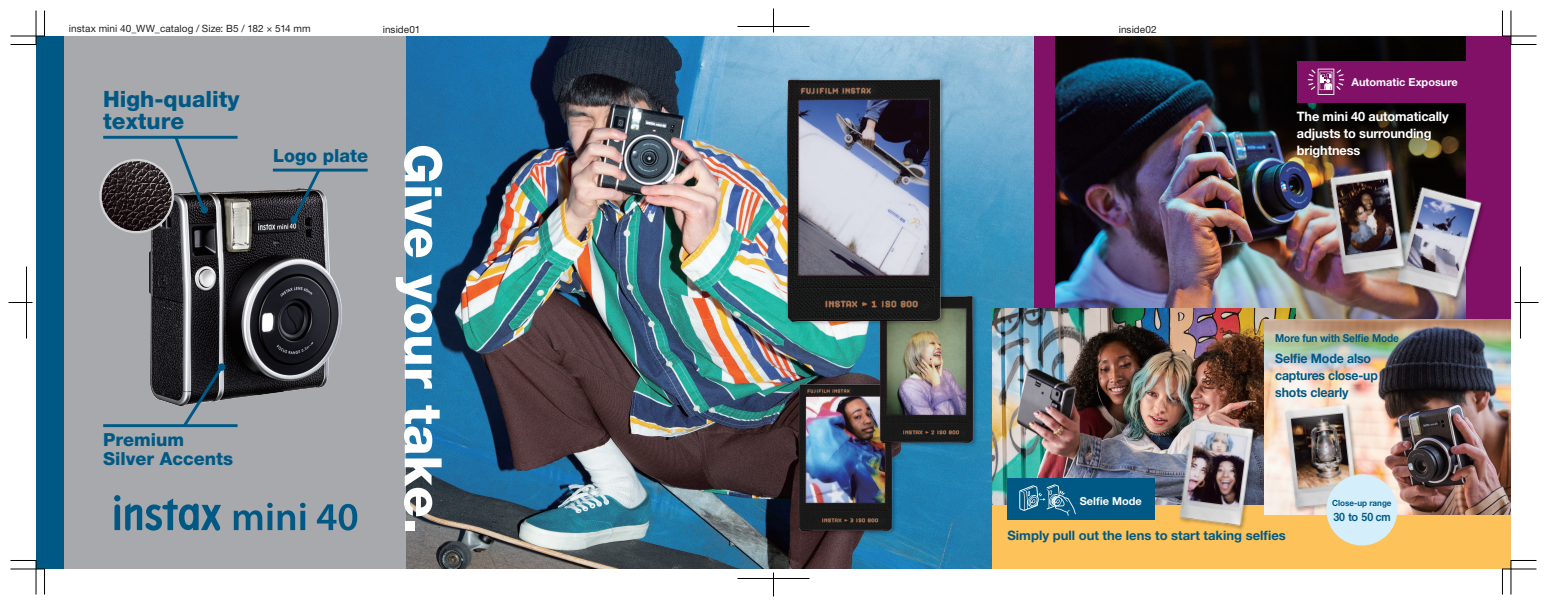
<style>
.page{position:relative;width:1547px;height:605px;background:#fff}
.page>*{position:absolute;margin:0;border:0;box-sizing:border-box;transform-origin:0 0}
.t1{font:800 51.6px "Helvetica Neue LT Std";color:#fff}
.t2{font:800 22.5px/22px "Helvetica Neue LT Std";color:#005984}
.t3{font:800 18px/18.5px "Helvetica Neue LT Std";color:#005984}
.t4{font:700 13px/17px "Helvetica Neue LT Std";letter-spacing:-.01em;color:#fff}
.t5{font:700 13px/17px "Helvetica Neue LT Std";letter-spacing:-.01em;color:#005984;scale:.95 1}
.t6{font:700 13px "Helvetica Neue LT Std";letter-spacing:-.01em;color:#005984}
.t7{font:11.1px "Midashi Go Pr 6 MB31";letter-spacing:-.01em;color:#005984;scale:.95 1}
.t8{font:700 11px "Helvetica Neue LT Std";color:#fff}
.t9{font:700 11px "Helvetica Neue LT Std";letter-spacing:-.01em;color:#005984;scale:.92 1}
.t10{font:10px "Helvetica Neue LT Std";letter-spacing:.005em;color:#231f20}
.t11{font:700 8.5px "Helvetica Neue LT Std";color:#005984;scale:.95 1}
</style>
<div class="page">
<img style="left:405px;top:36px;width:629px;height:533px">
<img style="left:795px;top:382px;width:103px;height:154px">
<img style="left:797px;top:382px;width:96px;height:150px">
<div style="left:992px;top:496px;width:518px;height:73px;background:#fdc259"></div>
<div style="left:1034px;top:36px;width:476px;height:322px;background:#811067"></div>
<img style="left:1055px;top:36px;width:410px;height:283px">
<img style="left:992px;top:308px;width:302px;height:197px">
<div style="left:36px;top:36px;width:369px;height:533px;background:#a8a9ad"></div>
<svg style="left:114px;top:495px;width:107px;height:36px"></svg>
<svg style="left:234px;top:503px;width:71px;height:27px"></svg>
<svg style="left:317px;top:504px;width:40px;height:26px"></svg>
<img style="left:149px;top:189px;width:193px;height:217px">
<svg style="left:180px;top:363px;width:46px;height:65px"></svg>
<svg style="left:290px;top:168px;width:33px;height:55px"></svg>
<hr style="left:273px;top:169px;width:94px;height:3px;background:#005984">
<hr style="left:103px;top:424px;width:134px;height:3px;background:#005984">
<hr style="left:103px;top:136px;width:134px;height:3px;background:#005984">
<svg style="left:99px;top:135px;width:109px;height:101px"></svg>
<div style="left:200px;top:206px;width:8px;height:7px;background:#005984;border-radius:50%"></div>
<div style="left:290px;top:216px;width:8px;height:7px;background:#005984;border-radius:50%"></div>
<div style="left:218px;top:363px;width:7px;height:8px;background:#005984;border-radius:50%"></div>
<div style="left:36px;top:36px;width:27px;height:533px;background:#005984"></div>
<img style="left:1264px;top:319px;width:246px;height:195px">
<img style="left:1394px;top:185px;width:89px;height:118px">
<img style="left:1395px;top:186px;width:87px;height:113px">
<img style="left:1282px;top:402px;width:81px;height:112px">
<img style="left:1284px;top:403px;width:74px;height:107px">
<img style="left:1327px;top:195px;width:83px;height:85px">
<img style="left:1328px;top:195px;width:78px;height:81px">
<div style="left:1326px;top:474px;width:71px;height:71px;background:#d4effb;border-radius:50%"></div>
<img style="left:1176px;top:419px;width:83px;height:111px">
<img style="left:1178px;top:420px;width:76px;height:108px">
<img style="left:1249px;top:36px;width:216px;height:159px">
<div style="left:1007px;top:479px;width:147px;height:41px;background:#005984"></div>
<svg style="left:1019px;top:484px;width:56px;height:32px"></svg>
<svg style="left:1278px;top:359px;width:73px;height:73px;background:#d7c9bf"></svg>
<img style="left:876px;top:294px;width:103px;height:154px">
<img style="left:878px;top:294px;width:96px;height:150px">
<img style="left:784px;top:76px;width:163px;height:251px">
<img style="left:784px;top:76px;width:159px;height:249px">
<svg style="left:10px;top:560px;width:35px;height:35px"></svg>
<svg style="left:10px;top:10px;width:35px;height:35px"></svg>
<svg style="left:1502px;top:10px;width:34px;height:35px"></svg>
<svg style="left:1502px;top:560px;width:34px;height:35px"></svg>
<svg style="left:9px;top:302px;width:24px;height:1px"></svg>
<hr style="left:26px;top:266px;width:1px;height:72px;background:#000">
<svg style="left:1514px;top:302px;width:24px;height:1px"></svg>
<hr style="left:1519px;top:266px;width:1px;height:72px;background:#000">
<hr style="left:737px;top:26px;width:72px;height:1px;background:#000">
<svg style="left:773px;top:9px;width:1px;height:24px"></svg>
<hr style="left:737px;top:578px;width:72px;height:1px;background:#000">
<svg style="left:773px;top:572px;width:1px;height:24px"></svg>
<p class="t10" style="left:69px;top:22px;width:243px">instax mini 40_WW_catalog / Size: B5 / 182 × 514 mm</p>
<p class="t10" style="left:383px;top:24px;width:39px">inside01</p>
<p class="t10" style="left:1118px;top:24px;width:39px">inside02</p>
<p class="t8" style="left:1351px;top:75px;width:108px">Automatic Exposure</p>
<h2 class="t2" style="left:103px;top:88px;width:138px">High-quality texture</h2>
<h3 class="t3" style="left:103px;top:431px;width:132px">Premium<br>Silver Accents</h3>
<h3 class="t3" style="left:273px;top:147px;width:97px">Logo plate</h3>
<h1 class="t1" style="left:454px;top:144px;width:391px;rotate:90deg">Give your take.</h1>
<h3 class="t4" style="left:1296px;top:108px;width:153px">The mini 40 automatically adjusts to surrounding brightness</h3>
<p class="t9" style="left:1274px;top:331px;width:136px">More fun with Selfie Mode</p>
<p class="t8" style="left:1079px;top:494px;width:64px">Selfie Mode</p>
<h3 class="t5" style="left:1274px;top:350px;width:109px">Selfie Mode also captures close-up shots clearly</h3>
<p class="t11" style="left:1331px;top:497px;width:64px">Close-up range</p>
<p class="t7" style="left:1333px;top:508px;width:62px">30 to 50 cm</p>
<h3 class="t6" style="left:1007px;top:527px;width:280px">Simply pull out the lens to start taking selfies</h3>
</div>
